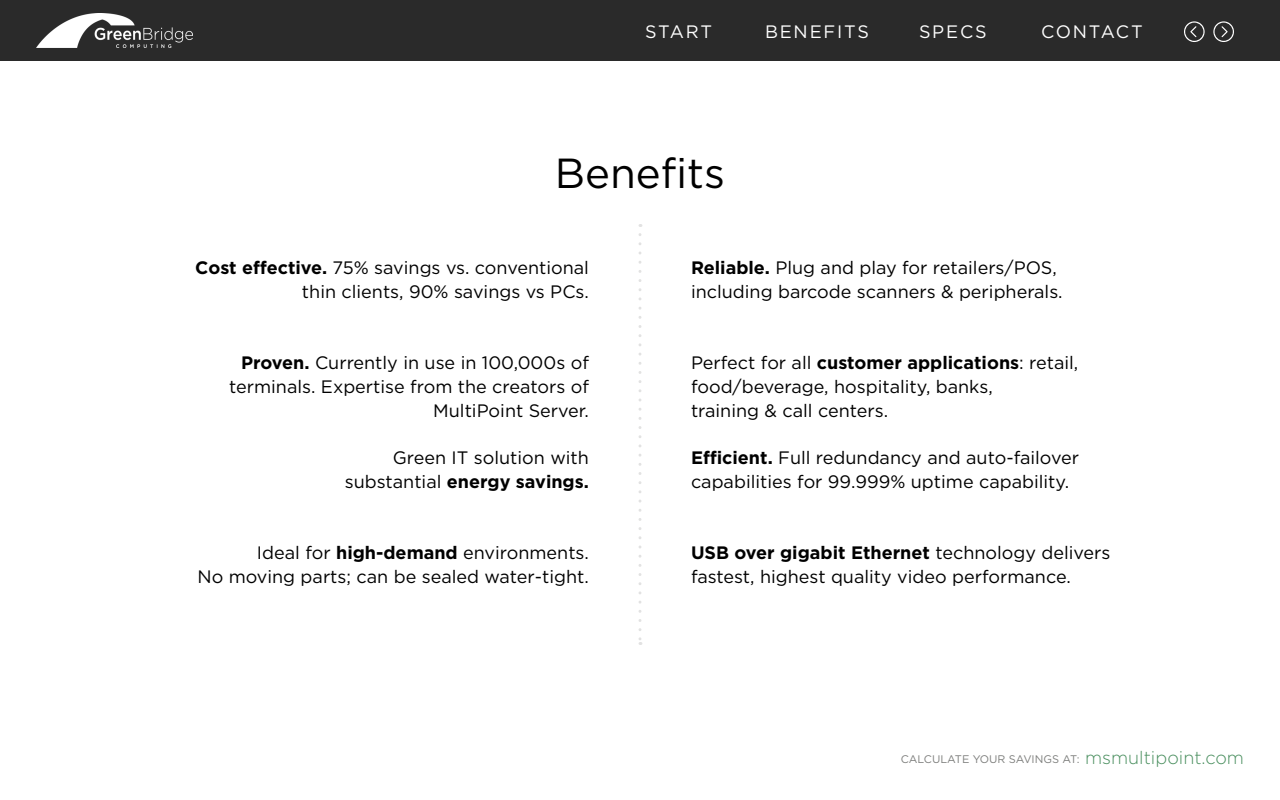
<style>
.page{position:relative;width:1280px;height:800px;background:#fff}
.page>*{position:absolute;margin:0;border:0;box-sizing:border-box;transform-origin:0 0}
.t1{font:42px "Gotham";color:#000}
.t2{font:18px/24px "Gotham";color:#000}
.t3{font:18px "Gotham";letter-spacing:.1em;color:#fff}
.t4{font:700 18px "Gotham";color:#000}
.t5{font:11px "Gotham";color:#7d7e7c}
.s1{font-weight:700}
.s2{font-weight:400}
.s3{font-weight:300;font-size:18px;color:#4a8f5f}
</style>
<div class="page">
<div style="left:0;top:0;width:1280px;height:61px;background:#2a2a2a"></div>
<img style="left:36px;top:14px;width:157px;height:33px">
<svg style="left:1213px;top:21px;width:21px;height:21px"></svg>
<svg style="left:1184px;top:21px;width:21px;height:21px"></svg>
<svg style="left:639px;top:235px;width:2px;height:410px"></svg>
<p class="t3" style="left:645px;top:20px;width:69px">START</p>
<p class="t3" style="left:765px;top:20px;width:105px">BENEFITS</p>
<p class="t3" style="left:919px;top:20px;width:69px">SPECS</p>
<p class="t3" style="left:1041px;top:20px;width:103px">CONTACT</p>
<p class="t1" style="left:555px;top:146px;width:172px">Benefits</p>
<p class="t2" style="left:195px;top:256px;width:395px;text-align:right"><span class="s1">Cost effective.</span> 75% savings vs. conventional thin clients, 90% savings vs PCs.</p>
<p class="t2" style="left:691px;top:256px;width:373px"><span class="s1">Reliable.</span> Plug and play for retailers/POS, including barcode scanners &amp; peripherals.</p>
<p class="t2" style="left:229px;top:351px;width:361px;text-align:right"><span class="s1">Proven.</span> Currently in use in 100,000s of terminals. Expertise from the creators of<br>MultiPoint Server.</p>
<p class="t2" style="left:691px;top:351px;width:389px">Perfect for all <span class="s1">customer applications</span>: retail, food/beverage, hospitality, banks,</p>
<p class="t2" style="left:691px;top:399px;width:199px">training &amp; call centers.</p>
<p class="t2" style="left:393px;top:446px;width:198px">Green IT solution with</p>
<p class="t4" style="left:345px;top:470px;width:246px"><span class="s2">substantial</span> energy savings.</p>
<p class="t2" style="left:257px;top:541px;width:334px">Ideal for <span class="s1">high-demand</span> environments.</p>
<p class="t2" style="left:197px;top:565px;width:393px">No moving parts; can be sealed water-tight.</p>
<p class="t2" style="left:691px;top:446px;width:389px"><span class="s1">Efficient.</span> Full redundancy and auto-failover capabilities for 99.999% uptime capability.</p>
<p class="t2" style="left:691px;top:541px;width:421px"><span class="s1">USB over gigabit Ethernet</span> technology delivers fastest, highest quality video performance.</p>
<p class="t5" style="left:901px;top:752px;width:345px">CALCULATE YOUR SAVINGS AT: <span class="s3">msmultipoint.com</span></p>
</div>
